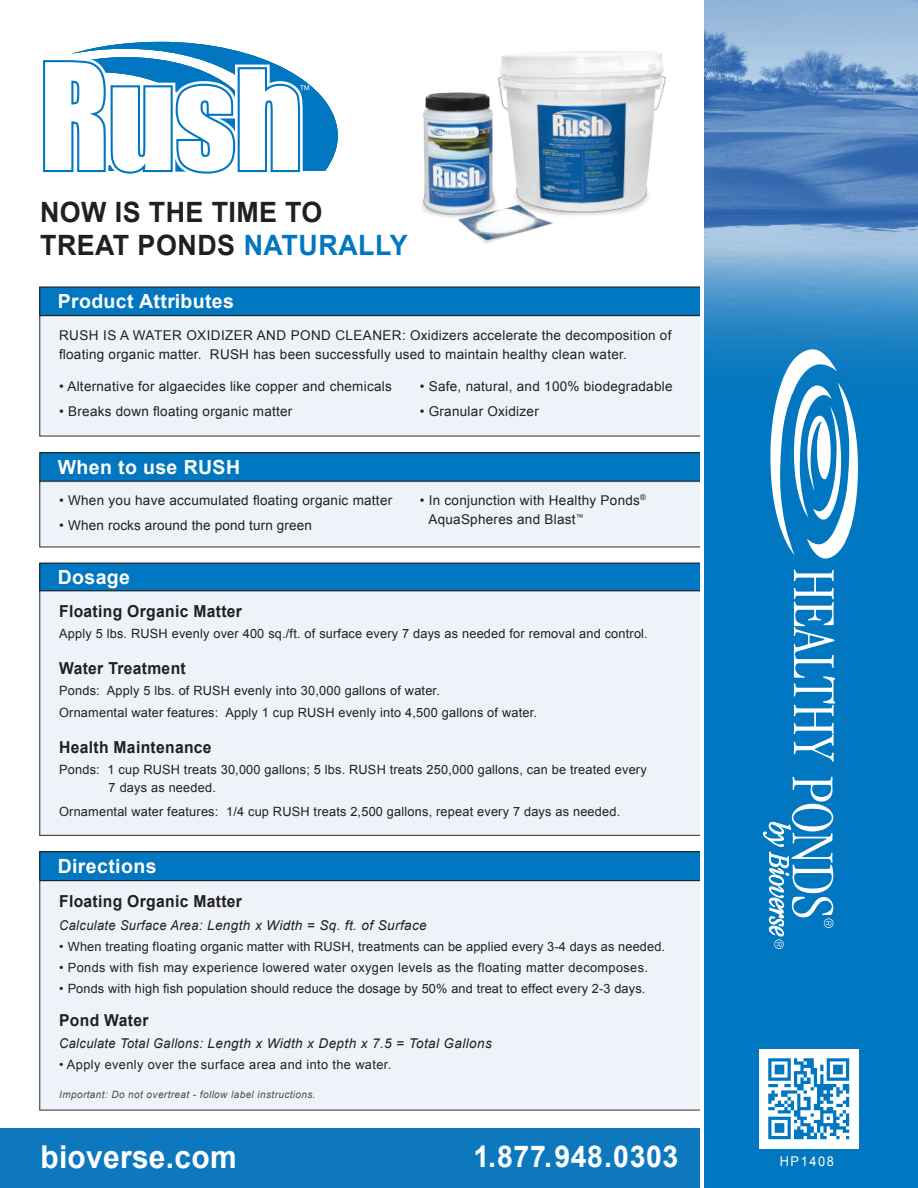
<style>
.page{position:relative;width:918px;height:1188px;background:#fff}
.page>*{position:absolute;margin:0;border:0;box-sizing:border-box;transform-origin:0 0}
.t1{font:700 31.5px "Arial";letter-spacing:.01em;color:#fff;scale:.95 1}
.t2{font:700 30px "Arial";letter-spacing:.02em;color:#fff;scale:.95 1}
.t3{font:700 28.05px "Arial";letter-spacing:.015em;color:#231f20;scale:.96 1}
.t4{font:700 19.5px "Arial";letter-spacing:.02em;color:#fff}
.t5{font:700 16.5px "Arial";letter-spacing:.02em;color:#231f20;scale:.95 1}
.t6{font:13.5px/18.5px "Arial";letter-spacing:.02em;color:#231f20}
.t7{font:italic 13.5px "Arial";letter-spacing:.03em;color:#231f20;scale:.95 1}
.t8{font:13.5px "Arial";letter-spacing:.12em;color:#fff;scale:.95 1}
.t9{font:12.75px "Arial";letter-spacing:.015em;color:#231f20}
.t10{font:italic 10.2px "Arial";letter-spacing:.04em;color:#4b4c4d}
.s1{color:#0077c0}
</style>
<div class="page">
<div style="left:40px;top:852px;width:662px;height:29px;background:#0077c0"></div>
<div style="left:39px;top:851px;width:663px;height:31px;border:1px solid #231f20"></div>
<div style="left:40px;top:881px;width:671px;height:229px;background:#eaf1f9"></div>
<div style="left:40px;top:453px;width:678px;height:29px;background:#0077c0"></div>
<div style="left:39px;top:452px;width:679px;height:30px;border:1px solid #231f20"></div>
<div style="left:40px;top:481px;width:671px;height:66px;background:#eaf1f9"></div>
<div style="left:40px;top:287px;width:662px;height:29px;background:#0077c0"></div>
<div style="left:39px;top:286px;width:663px;height:31px;border:1px solid #231f20"></div>
<div style="left:40px;top:315px;width:671px;height:121px;background:#eaf1f9"></div>
<div style="left:39px;top:315px;width:673px;height:122px;border:1px solid #231f20"></div>
<div style="left:40px;top:563px;width:662px;height:28px;background:#0077c0"></div>
<div style="left:39px;top:563px;width:663px;height:29px;border:1px solid #231f20"></div>
<div style="left:40px;top:591px;width:671px;height:244px;background:#eaf1f9"></div>
<div style="left:0;top:1128px;width:918px;height:60px;background:#0e78be"></div>
<div style="left:702px;top:0;width:216px;height:1188px;background:#0077c0"></div>
<img style="left:704px;top:0;width:214px;height:369px">
<hr style="left:700px;top:0;width:4px;height:1188px;background:#fff">
<img style="left:422px;top:51px;width:244px;height:193px">
<svg style="left:43px;top:42px;width:295px;height:132px"></svg>
<img style="left:759px;top:1050px;width:100px;height:99px">
<svg style="left:770px;top:348px;width:88px;height:414px"></svg>
<svg style="left:763px;top:777px;width:70px;height:172px"></svg>
<p class="t3" style="left:40px;top:194px;width:296px">NOW IS THE TIME TO</p>
<p class="t3" style="left:40px;top:227px;width:384px">TREAT PONDS <span class="s1">NATURALLY</span></p>
<p class="t4" style="left:58px;top:289px;width:178px">Product Attributes</p>
<p class="t6" style="left:59px;top:327px;width:614px">RUSH IS A WATER OXIDIZER AND POND CLEANER: Oxidizers accelerate the decomposition of floating organic matter. RUSH has been successfully used to maintain healthy clean water.</p>
<p class="t6" style="left:59px;top:377px;width:334px">• Alternative for algaecides like copper and chemicals</p>
<p class="t6" style="left:59px;top:402px;width:235px">• Breaks down floating organic matter</p>
<p class="t6" style="left:420px;top:377px;width:254px">• Safe, natural, and 100% biodegradable</p>
<p class="t6" style="left:420px;top:402px;width:121px">• Granular Oxidizer</p>
<p class="t4" style="left:58px;top:454px;width:184px">When to use RUSH</p>
<p class="t6" style="left:59px;top:491px;width:335px">• When you have accumulated floating organic matter</p>
<p class="t6" style="left:59px;top:517px;width:254px">• When rocks around the pond turn green</p>
<p class="t4" style="left:58px;top:564px;width:74px">Dosage</p>
<p class="t6" style="left:420px;top:491px;width:228px">• In conjunction with Healthy Ponds<sup>®</sup></p>
<p class="t6" style="left:428px;top:511px;width:157px">AquaSpheres and Blast<sup>™</sup></p>
<p class="t5" style="left:59px;top:600px;width:194px">Floating Organic Matter</p>
<p class="t9" style="left:59px;top:625px;width:590px">Apply 5 lbs. RUSH evenly over 400 sq./ft. of surface every 7 days as needed for removal and control.</p>
<p class="t5" style="left:59px;top:657px;width:135px">Water Treatment</p>
<p class="t9" style="left:59px;top:682px;width:382px">Ponds: Apply 5 lbs. of RUSH evenly into 30,000 gallons of water.</p>
<p class="t9" style="left:59px;top:704px;width:479px">Ornamental water features: Apply 1 cup RUSH evenly into 4,500 gallons of water.</p>
<p class="t5" style="left:59px;top:736px;width:162px">Health Maintenance</p>
<p class="t9" style="left:59px;top:761px;width:589px">Ponds: 1 cup RUSH treats 30,000 gallons; 5 lbs. RUSH treats 250,000 gallons, can be treated every</p>
<p class="t9" style="left:109px;top:779px;width:109px">7 days as needed.</p>
<p class="t9" style="left:59px;top:803px;width:563px">Ornamental water features: 1/4 cup RUSH treats 2,500 gallons, repeat every 7 days as needed.</p>
<p class="t4" style="left:58px;top:853px;width:100px">Directions</p>
<p class="t5" style="left:59px;top:891px;width:194px">Floating Organic Matter</p>
<p class="t7" style="left:59px;top:916px;width:388px">Calculate Surface Area: Length x Width = Sq. ft. of Surface</p>
<p class="t9" style="left:59px;top:938px;width:607px">• When treating floating organic matter with RUSH, treatments can be applied every 3-4 days as needed.</p>
<p class="t9" style="left:59px;top:959px;width:590px">• Ponds with fish may experience lowered water oxygen levels as the floating matter decomposes.</p>
<p class="t9" style="left:59px;top:980px;width:588px">• Ponds with high fish population should reduce the dosage by 50% and treat to effect every 2-3 days.</p>
<p class="t5" style="left:59px;top:1009px;width:96px">Pond Water</p>
<p class="t7" style="left:59px;top:1035px;width:457px">Calculate Total Gallons: Length x Width x Depth x 7.5 = Total Gallons</p>
<p class="t9" style="left:59px;top:1056px;width:334px">• Apply evenly over the surface area and into the water.</p>
<p class="t10" style="left:59px;top:1088px;width:258px">Important: Do not overtreat - follow label instructions.</p>
<p class="t1" style="left:40px;top:1136px;width:208px">bioverse.com</p>
<p class="t2" style="left:473px;top:1137px;width:217px">1.877.948.0303</p>
<p class="t8" style="left:780px;top:1152px;width:58px">HP1408</p>
</div>
